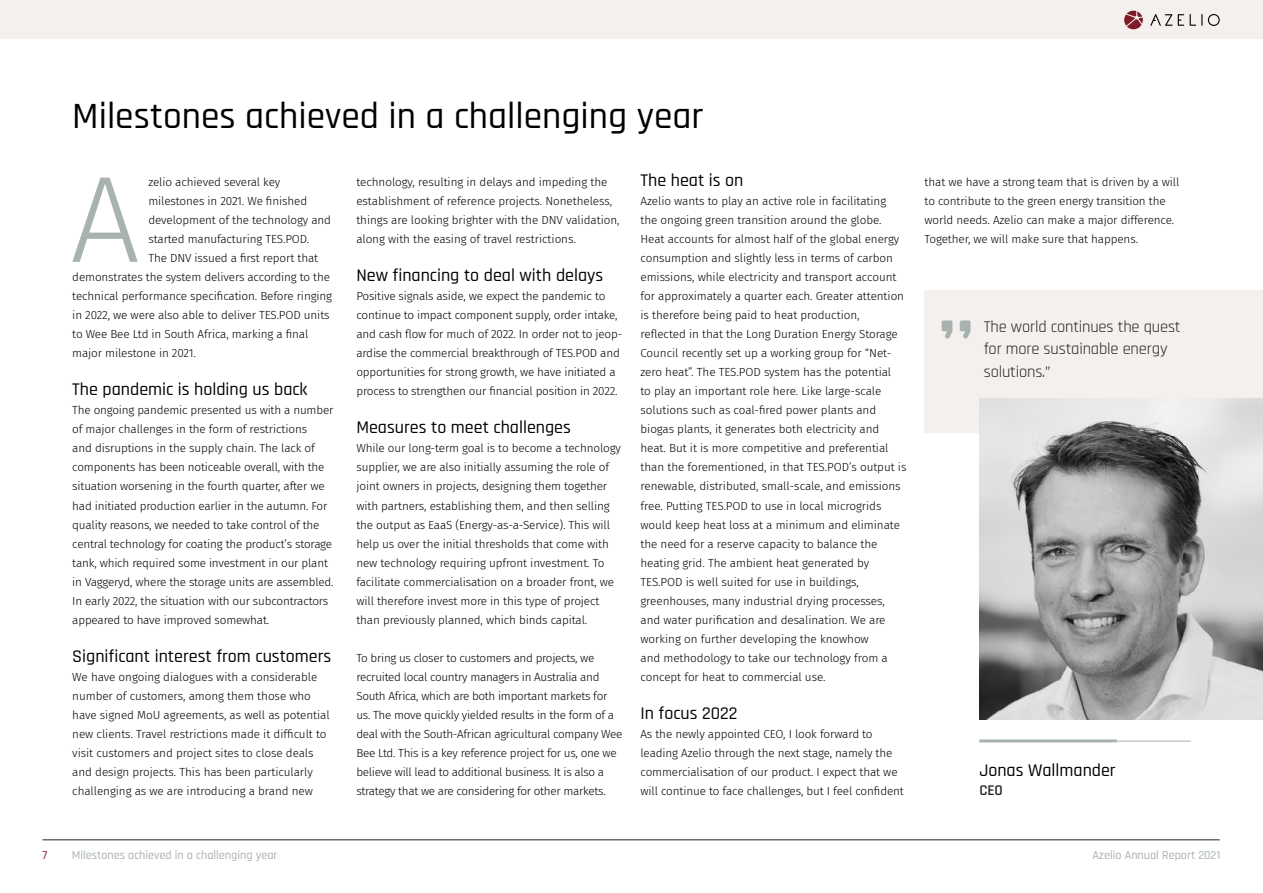
<style>
.page{position:relative;width:1263px;height:893px;background:#fff}
.page>*{position:absolute;margin:0;border:0;box-sizing:border-box;transform-origin:0 0}
.Brödtext_framvagn{font:300 123px "Fira Sans";color:#a8b3b0}
.Rubrik_2{font:500 37.5px "Rajdhani";color:#000}
.Underrubrik_1_brödte{font:500 18px "Rajdhani";color:#000}
.Brödtext_framvagn-2{font:500 18px "Rajdhani";color:#000}
.t1{font:16.5px/22.5px "Rajdhani";letter-spacing:-.01em;color:#1f2322}
.Underrubrik_1_brödte-2{font:600 15px "Rajdhani";color:#1f2322}
.t2{font:500 12.3px "Rajdhani";color:#a8b3b0}
.t3{font:500 12.3px "Rajdhani";color:#7e1b2a}
.Brödtext_framvagn-3{font:300 11.7px/19px "Fira Sans";letter-spacing:-.01em;color:#000}
</style>
<div class="page">
<div style="left:0;top:0;width:1263px;height:39px;background:#f4f0ed"></div>
<hr style="left:43px;top:840px;width:1177px;height:1px;background:#1f2322">
<svg style="left:1150px;top:14px;width:22px;height:12px"></svg>
<svg style="left:1208px;top:14px;width:12px;height:12px"></svg>
<svg style="left:1178px;top:14px;width:6px;height:12px"></svg>
<svg style="left:1190px;top:14px;width:12px;height:12px"></svg>
<svg style="left:1124px;top:11px;width:19px;height:18px"></svg>
<hr style="left:979px;top:741px;width:212px;height:1px;background:#a8b3b0">
<hr style="left:979px;top:739px;width:138px;height:3px;background:#a8b3b0">
<div style="left:924px;top:290px;width:339px;height:143px;background:#f4f0ed"></div>
<svg style="left:942px;top:320px;width:29px;height:19px"></svg>
<img style="left:979px;top:399px;width:284px;height:321px">
<p class="Rubrik_2" style="left:72px;top:95px;width:633px">Milestones achieved in a challenging year</p>
<p class="Brödtext_framvagn-3" style="left:148px;top:172px;width:133px">zelio achieved several key</p>
<p class="Brödtext_framvagn-3" style="left:148px;top:191px;width:160px">milestones in 2021. We finished</p>
<p class="Brödtext_framvagn-3" style="left:148px;top:210px;width:184px">development of the technology and</p>
<p class="Brödtext_framvagn-3" style="left:148px;top:229px;width:162px">started manufacturing TES.POD.</p>
<p class="Brödtext_framvagn-3" style="left:148px;top:248px;width:171px">The DNV issued a first report that</p>
<p class="Brödtext_framvagn-3" style="left:72px;top:267px;width:259px">demonstrates the system delivers according to the</p>
<p class="Brödtext_framvagn-3" style="left:72px;top:286px;width:261px">technical performance specification. Before ringing</p>
<p class="Brödtext_framvagn-3" style="left:72px;top:305px;width:259px">in 2022, we were also able to deliver TES.POD units</p>
<p class="Brödtext_framvagn-3" style="left:72px;top:324px;width:238px">to Wee Bee Ltd in South Africa, marking a final</p>
<p class="Brödtext_framvagn-3" style="left:72px;top:343px;width:125px">major milestone in 2021.</p>
<p class="Underrubrik_1_brödte" style="left:72px;top:379px;width:237px">The pandemic is holding us back</p>
<p class="Brödtext_framvagn-3" style="left:72px;top:401px;width:263px">The ongoing pandemic presented us with a number of major challenges in the form of restrictions<br>and disruptions in the supply chain. The lack of components has been noticeable overall, with the situation worsening in the fourth quarter, after we had initiated production earlier in the autumn. For quality reasons, we needed to take control of the central technology for coating the product’s storage tank, which required some investment in our plant in Vaggeryd, where the storage units are assembled.<br>In early 2022, the situation with our subcontractors appeared to have improved somewhat.</p>
<p class="Underrubrik_1_brödte" style="left:72px;top:646px;width:261px">Significant interest from customers</p>
<p class="Brödtext_framvagn-3" style="left:72px;top:667px;width:259px">We have ongoing dialogues with a considerable number of customers, among them those who have signed MoU agreements, as well as potential new clients. Travel restrictions made it difficult to visit customers and project sites to close deals and design projects. This has been particularly challenging as we are introducing a brand new</p>
<p class="Brödtext_framvagn" style="left:70px;top:132px;width:71px">A</p>
<p class="Brödtext_framvagn-3" style="left:356px;top:172px;width:265px">technology, resulting in delays and impeding the establishment of reference projects. Nonetheless, things are looking brighter with the DNV validation, along with the easing of travel restrictions.</p>
<p class="Underrubrik_1_brödte" style="left:356px;top:265px;width:248px">New financing to deal with delays</p>
<p class="Brödtext_framvagn-3" style="left:356px;top:286px;width:267px">Positive signals aside, we expect the pandemic to continue to impact component supply, order intake, and cash flow for much of 2022. In order not to jeop&shy;ardise the commercial breakthrough of TES.POD and opportunities for strong growth, we have initiated a process to strengthen our financial position in 2022.</p>
<p class="Underrubrik_1_brödte" style="left:356px;top:417px;width:216px">Measures to meet challenges</p>
<p class="Brödtext_framvagn-3" style="left:356px;top:439px;width:266px">While our long-term goal is to become a technology supplier, we are also initially assuming the role of joint owners in projects, designing them together with partners, establishing them, and then selling the output as EaaS (Energy-as-a-Service). This will help us over the initial thresholds that come with new technology requiring upfront investment. To facilitate commercialisation on a broader front, we will therefore invest more in this type of project than previously planned, which binds capital.</p>
<p class="Brödtext_framvagn-3" style="left:356px;top:648px;width:268px">To bring us closer to customers and projects, we recruited local country managers in Australia and South Africa, which are both important markets for us. The move quickly yielded results in the form of a deal with the South-African agricultural company Wee Bee Ltd. This is a key reference project for us, one we believe will lead to additional business. It is also a strategy that we are considering for other markets.</p>
<p class="Brödtext_framvagn-2" style="left:640px;top:169px;width:104px">The heat is on</p>
<p class="Brödtext_framvagn-3" style="left:640px;top:191px;width:267px">Azelio wants to play an active role in facilitating<br>the ongoing green transition around the globe.<br>Heat accounts for almost half of the global energy consumption and slightly less in terms of carbon emissions, while electricity and transport account for approximately a quarter each. Greater attention is therefore being paid to heat production, reflected in that the Long Duration Energy Storage Council recently set up a working group for “Net&shy;zero heat”. The TES.POD system has the potential<br>to play an important role here. Like large-scale solutions such as coal-fired power plants and biogas plants, it generates both electricity and heat. But it is more competitive and preferential than the forementioned, in that TES.POD’s output is renewable, distributed, small-scale, and emissions free. Putting TES.POD to use in local microgrids would keep heat loss at a minimum and eliminate the need for a reserve capacity to balance the heating grid. The ambient heat generated by TES.POD is well suited for use in buildings, greenhouses, many industrial drying processes, and water purification and desalination. We are working on further developing the knowhow<br>and methodology to take our technology from a concept for heat to commercial use.</p>
<p class="Underrubrik_1_brödte" style="left:640px;top:703px;width:99px">In focus 2022</p>
<p class="Brödtext_framvagn-3" style="left:640px;top:724px;width:265px">As the newly appointed CEO, I look forward to leading Azelio through the next stage, namely the commercialisation of our product. I expect that we will continue to face challenges, but I feel confident</p>
<p class="Brödtext_framvagn-3" style="left:924px;top:172px;width:256px">that we have a strong team that is driven by a will to contribute to the green energy transition the world needs. Azelio can make a major difference.</p>
<p class="Brödtext_framvagn-3" style="left:924px;top:229px;width:215px">Together, we will make sure that happens.</p>
<p class="t1" style="left:984px;top:316px;width:198px">The world continues the quest for more sustainable energy solutions.”</p>
<p class="Underrubrik_1_brödte" style="left:979px;top:760px;width:138px">Jonas Wallmander</p>
<p class="Underrubrik_1_brödte-2" style="left:979px;top:782px;width:25px">CEO</p>
<p class="t3" style="left:43px;top:847px;width:6px">7</p>
<p class="t2" style="left:72px;top:847px;width:207px">Milestones achieved in a challenging year</p>
<p class="t2" style="left:1092px;top:847px;width:130px">Azelio Annual Report 2021</p>
</div>
